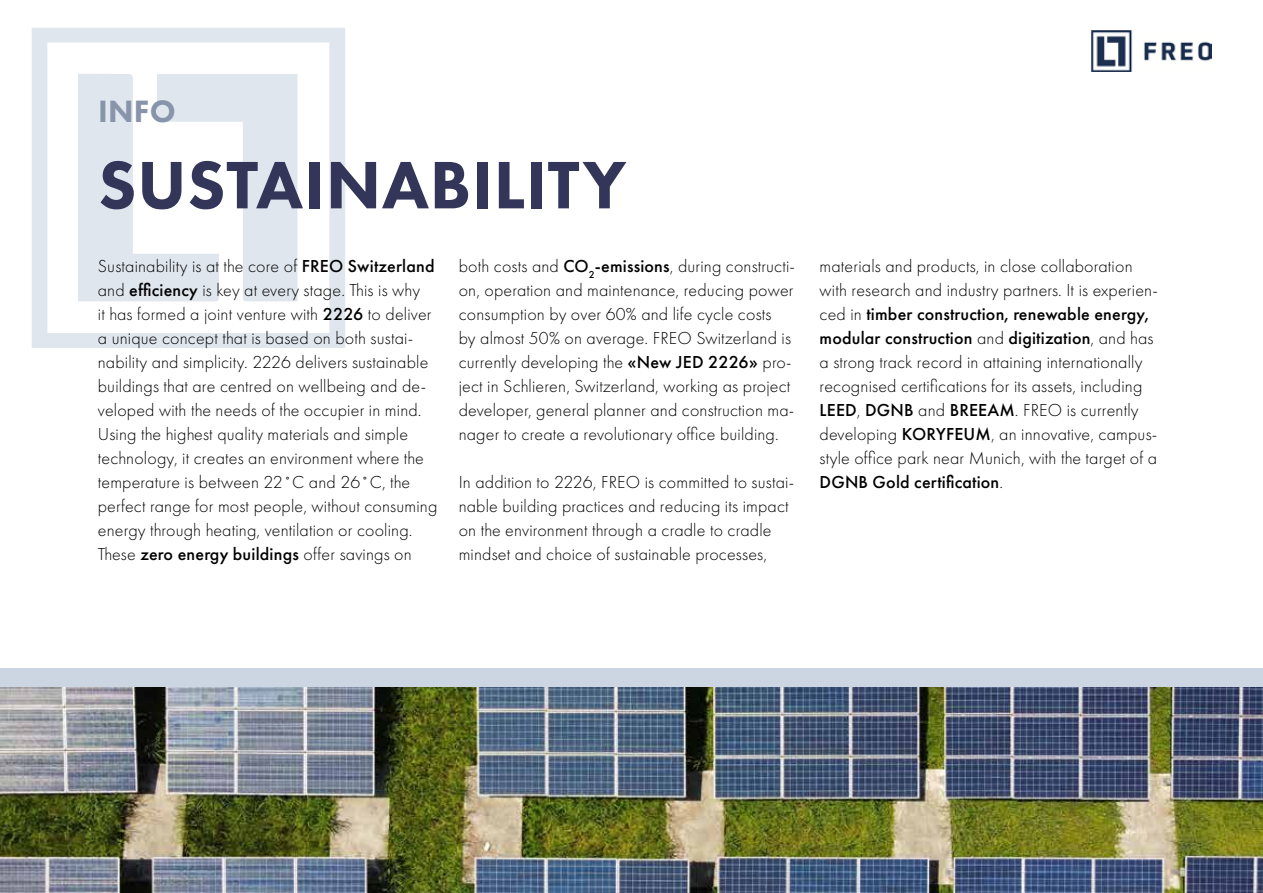
<style>
.page{position:relative;width:1263px;height:893px;background:#fff}
.page>*{position:absolute;margin:0;border:0;box-sizing:border-box;transform-origin:0 0}
.t1{font:800 69.6px "Futura PT";letter-spacing:.01em;color:#333659}
.t2{font:800 31.95px "Futura PT";color:#8794a9}
.t3{font:300 18px/24px "Futura PT";letter-spacing:.01em;color:#000}
.s1{font-weight:500}
</style>
<div class="page">
<svg style="left:32px;top:28px;width:313px;height:320px"></svg>
<svg style="left:78px;top:74px;width:219px;height:227px"></svg>
<div style="left:0;top:668px;width:1263px;height:225px;background:#ccd6e3"></div>
<img style="left:1091px;top:30px;width:120px;height:41px">
<img style="left:0;top:688px;width:1263px;height:205px">
<h2 class="t2" style="left:98px;top:91px;width:79px">INFO</h2>
<h1 class="t1" style="left:98px;top:142px;width:530px">SUSTAINABILITY</h1>
<p class="t3" style="left:98px;top:254px;width:341px">Sustainability is at the core of <span class="s1">FREO Switzerland </span>and <span class="s1">efficiency</span> is key at every stage. This is why<br>it has formed a joint venture with <span class="s1">2226</span> to deliver a unique concept that is based on both sustai&shy;nability and simplicity. 2226 delivers sustainable buildings that are centred on wellbeing and de&shy;veloped with the needs of the occupier in mind.<br>Using the highest quality materials and simple technology, it creates an environment where the temperature is between 22˚C and 26˚C, the perfect range for most people, without consuming energy through heating, ventilation or cooling.<br>These <span class="s1">zero energy buildings</span> offer savings on</p>
<p class="t3" style="left:459px;top:254px;width:338px">both costs and <span class="s1">CO</span><sub>2</sub><span class="s1">-emissions</span>, during constructi&shy;on, operation and maintenance, reducing power consumption by over 60% and life cycle costs<br>by almost 50% on average. FREO Switzerland is currently developing the <span class="s1">«New JED 2226»</span> pro&shy;ject in Schlieren, Switzerland, working as project developer, general planner and construction ma&shy;nager to create a revolutionary office building.</p>
<p class="t3" style="left:459px;top:470px;width:337px">In addition to 2226, FREO is committed to sustai&shy;nable building practices and reducing its impact on the environment through a cradle to cradle mindset and choice of sustainable processes,</p>
<p class="t3" style="left:819px;top:254px;width:340px">materials and products, in close collaboration with research and industry partners. It is experien&shy;ced in <span class="s1">timber construction, renewable energy, modular construction</span> and <span class="s1">digitization</span>, and has a strong track record in attaining internationally recognised certifications for its assets, including <span class="s1">LEED</span>, <span class="s1">DGNB</span> and <span class="s1">BREEAM</span>. FREO is currently developing <span class="s1">KORYFEUM</span>, an innovative, campus&shy;style office park near Munich, with the target of a <span class="s1">DGNB Gold certification</span>.</p>
</div>
